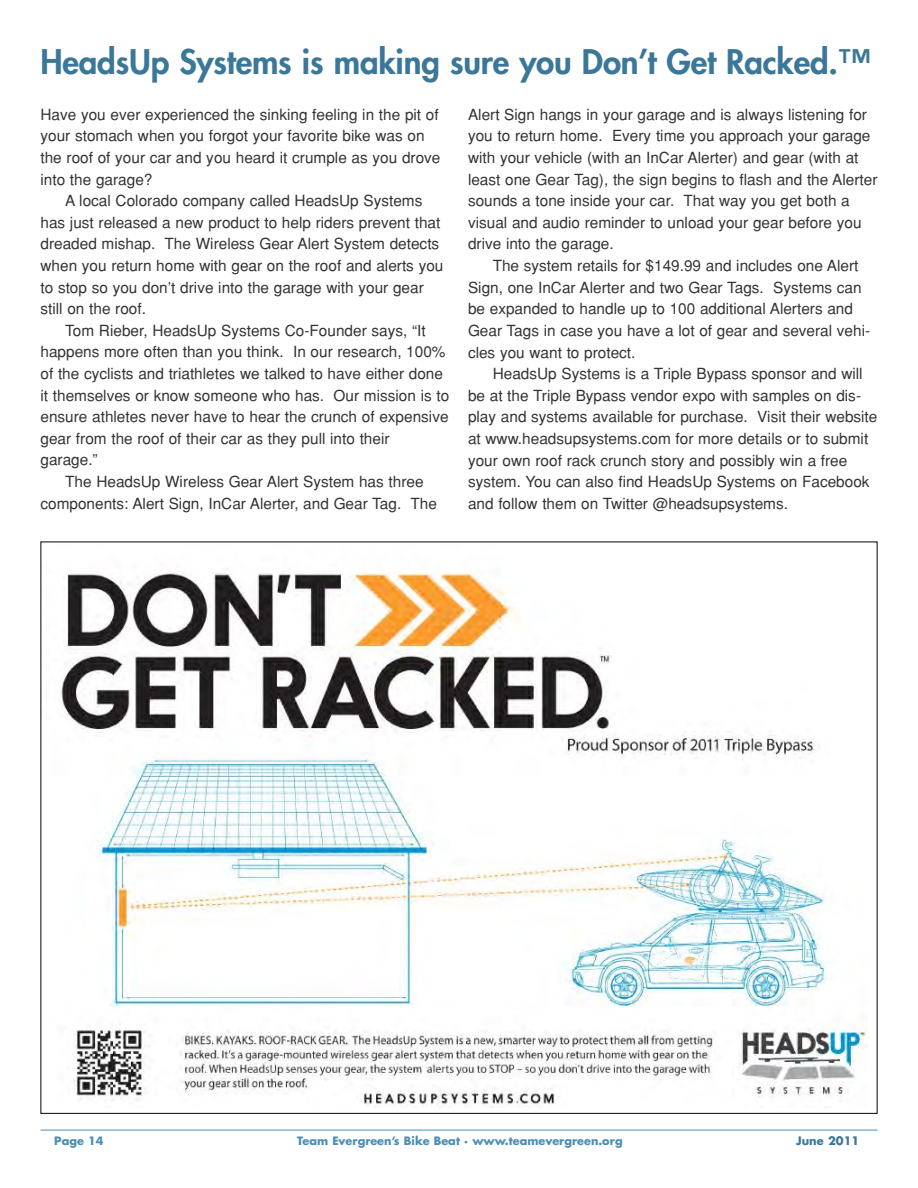
<style>
.page{position:relative;width:918px;height:1188px;background:#fff}
.page>*{position:absolute;margin:0;border:0;box-sizing:border-box;transform-origin:0 0}
.t1{font:800 33px "Futura";letter-spacing:-.005em;color:#3a7799}
.t2{font:15.3px/21.6px "Helvetica";color:#333}
.t3{font:700 11.4px "Futura";color:#3a7799}
.t4{font:700 11.25px "Futura";color:#4a8eb4}
</style>
<div class="page">
<hr style="left:40px;top:1130px;width:838px;height:1px;background:#4a8eb4">
<img style="left:61px;top:568px;width:807px;height:539px">
<h1 class="t1" style="left:40px;top:41px;width:832px">HeadsUp Systems is making sure you Don’t Get Racked.™</h1>
<p class="t2" style="left:40px;top:104px;width:401px">Have you ever experienced the sinking feeling in the pit of your stomach when you forgot your favorite bike was on the roof of your car and you heard it crumple as you drove into the garage?</p>
<p class="t2" style="left:40px;top:190px;width:404px;text-indent:25px">A local Colorado company called HeadsUp Systems has just released a new product to help riders prevent that dreaded mishap. The Wireless Gear Alert System detects when you return home with gear on the roof and alerts you to stop so you don’t drive into the garage with your gear still on the roof.</p>
<p class="t2" style="left:65px;top:320px;width:362px">Tom Rieber, HeadsUp Systems Co-Founder says, “It</p>
<p class="t2" style="left:40px;top:341px;width:407px">happens more often than you think. In our research, 100%</p>
<p class="t2" style="left:40px;top:363px;width:404px">of the cyclists and triathletes we talked to have either done</p>
<p class="t2" style="left:40px;top:384px;width:410px">it themselves or know someone who has. Our mission is to</p>
<p class="t2" style="left:40px;top:406px;width:410px">ensure athletes never have to hear the crunch of expensive</p>
<p class="t2" style="left:40px;top:428px;width:351px">gear from the roof of their car as they pull into their</p>
<p class="t2" style="left:40px;top:449px;width:59px">garage.”</p>
<p class="t2" style="left:65px;top:471px;width:360px">The HeadsUp Wireless Gear Alert System has three</p>
<p class="t2" style="left:40px;top:492px;width:398px">components: Alert Sign, InCar Alerter, and Gear Tag. The</p>
<p class="t2" style="left:468px;top:104px;width:411px">Alert Sign hangs in your garage and is always listening for you to return home. Every time you approach your garage with your vehicle (with an InCar Alerter) and gear (with at least one Gear Tag), the sign begins to flash and the Alerter sounds a tone inside your car. That way you get both a visual and audio reminder to unload your gear before you drive into the garage.</p>
<p class="t2" style="left:468px;top:255px;width:404px;text-indent:25px">The system retails for $149.99 and includes one Alert Sign, one InCar Alerter and two Gear Tags. Systems can be expanded to handle up to 100 additional Alerters and Gear Tags in case you have a lot of gear and several vehi&shy;cles you want to protect.</p>
<p class="t2" style="left:468px;top:363px;width:411px;text-indent:25px">HeadsUp Systems is a Triple Bypass sponsor and will be at the Triple Bypass vendor expo with samples on dis&shy;play and systems available for purchase. Visit their website at www.headsupsystems.com for more details or to submit your own roof rack crunch story and possibly win a free system. You can also find HeadsUp Systems on Facebook and follow them on Twitter @headsupsystems.</p>
<p class="t4" style="left:54px;top:1134px;width:51px">Page 14</p>
<p class="t4" style="left:297px;top:1134px;width:327px">Team Evergreen’s Bike Beat · www.teamevergreen.org</p>
<p class="t3" style="left:796px;top:1134px;width:65px">June 2011</p>
</div>
